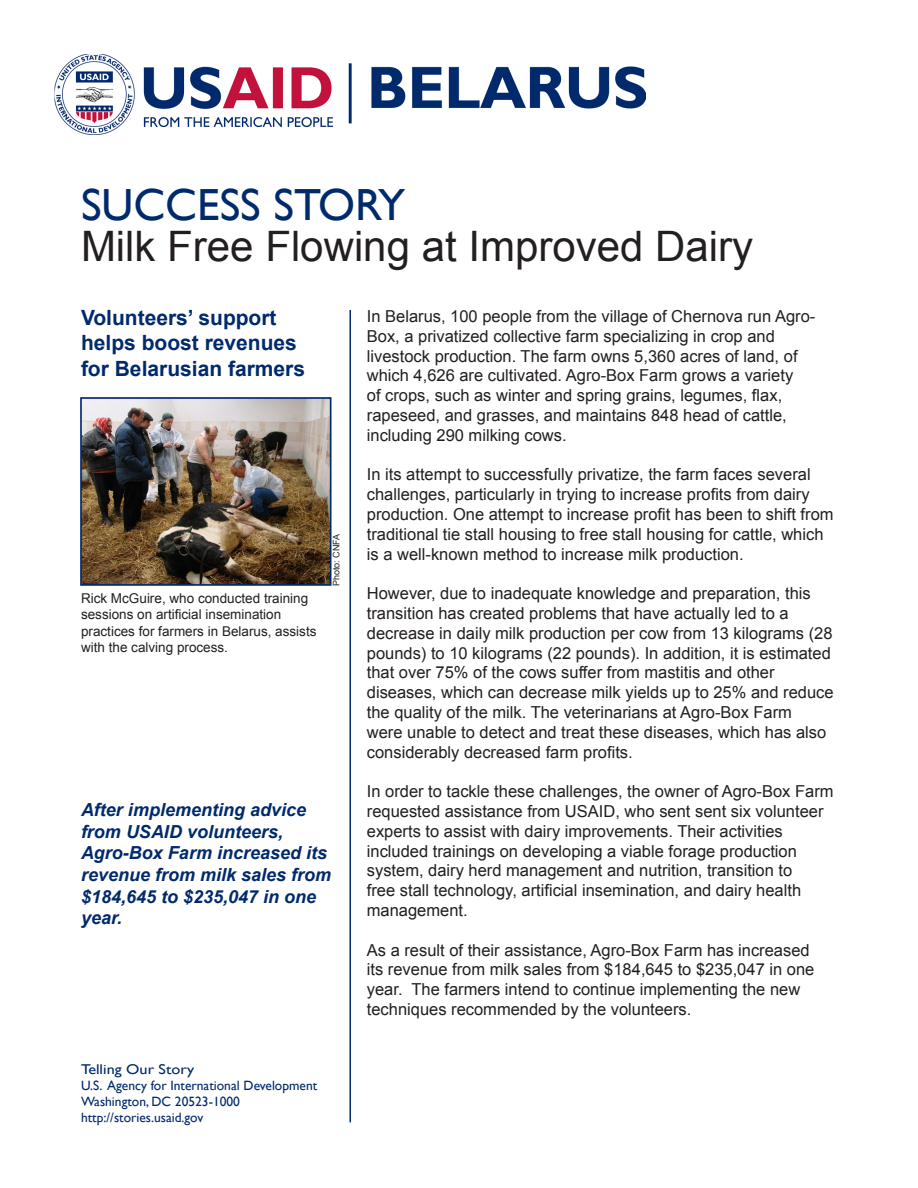
<style>
.page{position:relative;width:918px;height:1188px;background:#fff}
.page>*{position:absolute;margin:0;border:0;box-sizing:border-box;transform-origin:0 0}
.t1{font:45px "Gill Sans";color:#002a6c}
.t2{font:42px "Arial";color:#231f20}
.t3{font:700 21px/25.2px "Arial";color:#002a6c}
.t4{font:italic 700 18px/21.6px "Arial";color:#002a6c}
.t5{font:16.5px/19.8px "Arial";color:#231f20}
.t6{font:14.1px "Gill Sans";color:#002a6c;scale:1.14 1}
.t7{font:13.5px/16.2px "Arial";color:#231f20}
.t8{font:13.5px "Gill Sans";color:#002a6c}
.t9{font:9px "Arial";color:#231f20}
</style>
<div class="page">
<hr style="left:350px;top:310px;width:1px;height:812px;background:#002a6c">
<img style="left:83px;top:400px;width:245px;height:183px">
<div style="left:80px;top:397px;width:251px;height:189px;border:2px solid #002a6c"></div>
<img style="left:54px;top:54px;width:592px;height:81px">
<p class="t1" style="left:81px;top:179px;width:326px">SUCCESS STORY</p>
<p class="t2" style="left:81px;top:218px;width:674px">Milk Free Flowing at Improved Dairy</p>
<p class="t3" style="left:81px;top:306px;width:217px">Volunteers’ support helps boost revenues</p>
<p class="t3" style="left:81px;top:356px;width:226px">for Belarusian farmers</p>
<p class="t7" style="left:81px;top:590px;width:237px">Rick McGuire, who conducted training sessions on artificial insemination practices for farmers in Belarus, assists with the calving process.</p>
<p class="t9" style="left:330px;top:586px;width:54px;rotate:-90deg">Photo: CNFA</p>
<p class="t4" style="left:81px;top:800px;width:252px">After implementing advice from USAID volunteers,<br>Agro-Box Farm increased its revenue from milk sales from $184,645 to $235,047 in one year.</p>
<p class="t6" style="left:81px;top:1061px;width:101px">Telling Our Story</p>
<p class="t8" style="left:81px;top:1078px;width:238px">U.S. Agency for International Development</p>
<p class="t8" style="left:81px;top:1094px;width:161px">Washington, DC 20523-1000</p>
<p class="t8" style="left:81px;top:1110px;width:124px">http://stories.usaid.gov</p>
<p class="t5" style="left:367px;top:306px;width:450px">In Belarus, 100 people from the village of Chernova run Agro-Box, a privatized collective farm specializing in crop and livestock production. The farm owns 5,360 acres of land, of which 4,626 are cultivated. Agro-Box Farm grows a variety<br>of crops, such as winter and spring grains, legumes, flax, rapeseed, and grasses, and maintains 848 head of cattle, including 290 milking cows.</p>
<p class="t5" style="left:367px;top:465px;width:468px">In its attempt to successfully privatize, the farm faces several challenges, particularly in trying to increase profits from dairy production. One attempt to increase profit has been to shift from traditional tie stall housing to free stall housing for cattle, which is a well-known method to increase milk production.</p>
<p class="t5" style="left:367px;top:584px;width:468px">However, due to inadequate knowledge and preparation, this transition has created problems that have actually led to a decrease in daily milk production per cow from 13 kilograms (28 pounds) to 10 kilograms (22 pounds). In addition, it is estimated that over 75% of the cows suffer from mastitis and other diseases, which can decrease milk yields up to 25% and reduce the quality of the milk. The veterinarians at Agro-Box Farm<br>were unable to detect and treat these diseases, which has also considerably decreased farm profits.</p>
<p class="t5" style="left:367px;top:782px;width:468px">In order to tackle these challenges, the owner of Agro-Box Farm requested assistance from USAID, who sent sent six volunteer experts to assist with dairy improvements. Their activities included trainings on developing a viable forage production system, dairy herd management and nutrition, transition to<br>free stall technology, artificial insemination, and dairy health management.</p>
<p class="t5" style="left:367px;top:940px;width:449px">As a result of their assistance, Agro-Box Farm has increased its revenue from milk sales from $184,645 to $235,047 in one year. The farmers intend to continue implementing the new techniques recommended by the volunteers.</p>
</div>
